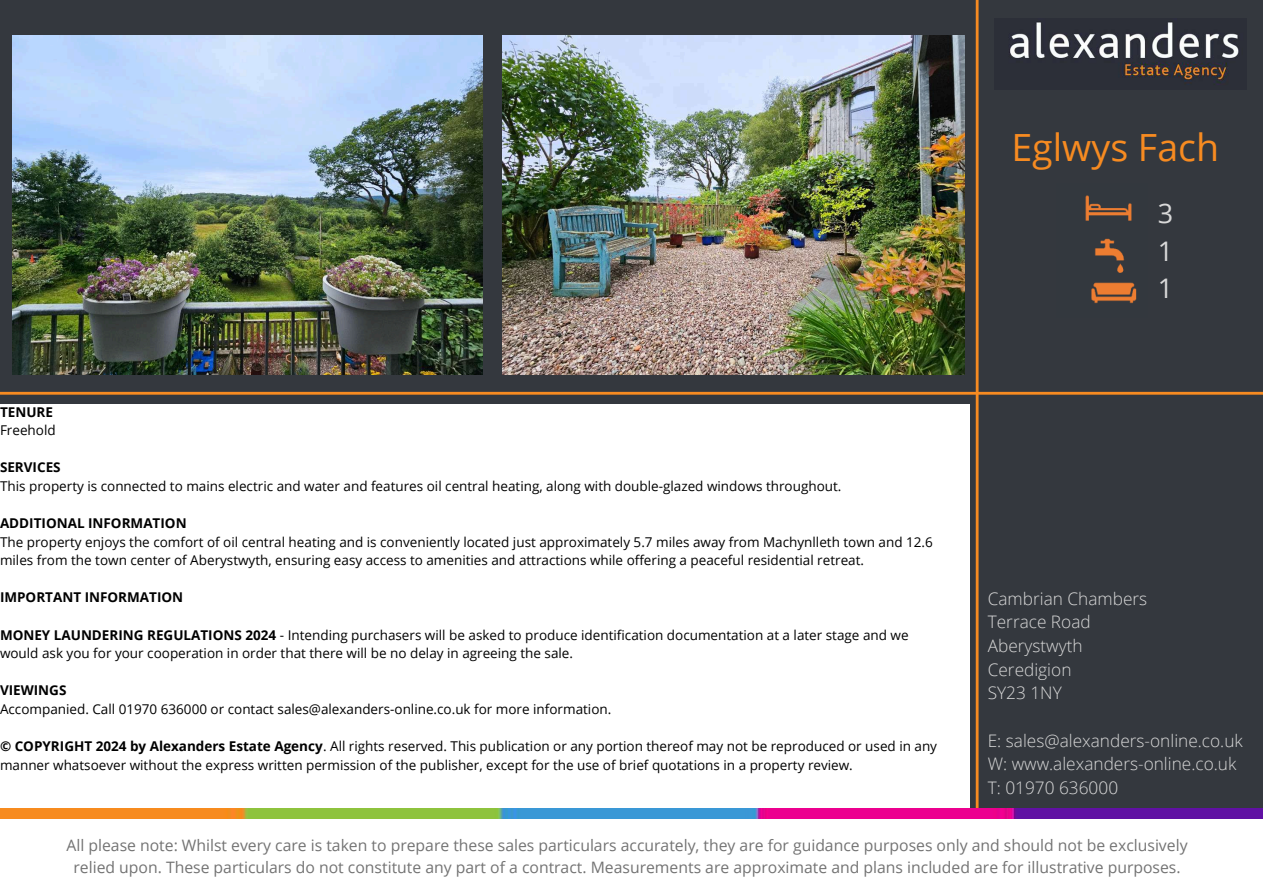
<style>
.page{position:relative;width:1263px;height:893px;background:#fff}
.page>*{position:absolute;margin:0;border:0;box-sizing:border-box;transform-origin:0 0}
.t1{font:37.5px "Open Sans";color:#f78b21}
.t2{font:27px/37.7px "Open Sans";color:#d9d9d9;text-align:justify}
.t3{font:300 17.25px/23.6px "Open Sans";color:#d9d9d9}
.t4{font:15.75px/21.9px "Open Sans";color:#737373;text-align:center}
.t5{font:13.5px/18.6px "Open Sans";color:#000}
.t6{font:700 13.5px "Open Sans";color:#000}
.s1{font-weight:700}
</style>
<div class="page">
<div style="left:0;top:0;width:975px;height:404px;background:#34383e"></div>
<div style="left:970px;top:0;width:293px;height:808px;background:#34383e"></div>
<hr style="left:976px;top:0;width:2px;height:808px;background:#f78b21">
<hr style="left:0;top:392px;width:1263px;height:3px;background:#f78b21">
<img style="left:1008px;top:19px;width:232px;height:66px">
<img style="left:1085px;top:195px;width:52px;height:109px">
<img style="left:0;top:808px;width:1263px;height:10px">
<img style="left:13px;top:35px;width:469px;height:339px">
<img style="left:502px;top:35px;width:462px;height:339px">
<p class="t6" style="left:0;top:402px;width:55px">TENURE</p>
<p class="t5" style="left:0;top:421px;width:57px">Freehold</p>
<p class="t6" style="left:0;top:458px;width:62px">SERVICES</p>
<p class="t5" style="left:0;top:476px;width:843px">This property is connected to mains electric and water and features oil central heating, along with double-glazed windows throughout.</p>
<p class="t6" style="left:0;top:514px;width:188px">ADDITIONAL INFORMATION</p>
<p class="t5" style="left:0;top:532px;width:934px">The property enjoys the comfort of oil central heating and is conveniently located just approximately 5.7 miles away from Machynlleth town and 12.6 miles from the town center of Aberystwyth, ensuring easy access to amenities and attractions while offering a peaceful residential retreat.</p>
<p class="t6" style="left:0;top:588px;width:185px">IMPORTANT INFORMATION</p>
<p class="t5" style="left:0;top:625px;width:910px"><span class="s1">MONEY LAUNDERING REGULATIONS 2024</span> - Intending purchasers will be asked to produce identification documentation at a later stage and we would ask you for your cooperation in order that there will be no delay in agreeing the sale.</p>
<p class="t6" style="left:0;top:681px;width:68px">VIEWINGS</p>
<p class="t5" style="left:0;top:699px;width:613px">Accompanied. Call 01970 636000 or contact sales@alexanders-online.co.uk for more information.</p>
<p class="t5" style="left:0;top:736px;width:938px"><span class="s1">© COPYRIGHT 2024 by Alexanders Estate Agency</span>. All rights reserved. This publication or any portion thereof may not be reproduced or used in any manner whatsoever without the express written permission of the publisher, except for the use of brief quotations in a property review.</p>
<h1 class="t1" style="left:1011px;top:121px;width:209px">Eglwys Fach</h1>
<h2 class="t2" style="left:1158px;top:194px;width:17px">3<br>1<br>1</h2>
<p class="t3" style="left:988px;top:586px;width:161px">Cambrian Chambers<br>Terrace Road<br>Aberystwyth<br>Ceredigion<br>SY23 1NY</p>
<p class="t3" style="left:988px;top:728px;width:257px">E: sales@alexanders-online.co.uk<br>W: www.alexanders-online.co.uk<br>T: 01970 636000</p>
<p class="t4" style="left:66px;top:834px;width:1122px">All please note: Whilst every care is taken to prepare these sales particulars accurately, they are for guidance purposes only and should not be exclusively relied upon. These particulars do not constitute any part of a contract. Measurements are approximate and plans included are for illustrative purposes.</p>
</div>
